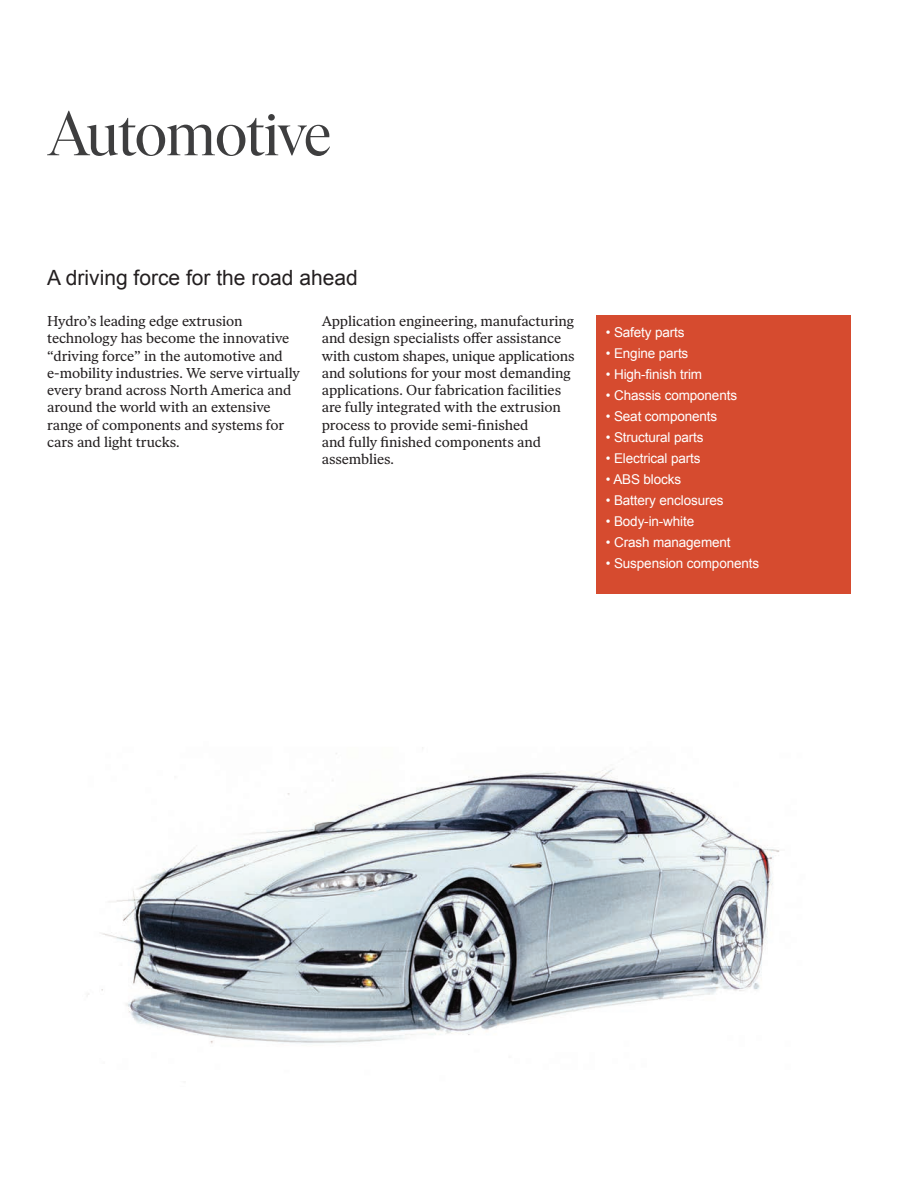
<style>
.page{position:relative;width:918px;height:1188px;background:#fff}
.page>*{position:absolute;margin:0;border:0;box-sizing:border-box;transform-origin:0 0}
.t1{font:63px "Ivar Display Hydro";letter-spacing:-.015em;color:#3e3e3f}
.t2{font:21px "Arial";color:#231f20}
.t3{font:14.25px/17.2px "Ivar Text Hydro";letter-spacing:-.005em;color:#231f20}
.t4{font:13.5px "Arial";letter-spacing:-.01em;color:#fff}
</style>
<div class="page">
<img style="left:87px;top:747px;width:693px;height:297px">
<div style="left:596px;top:315px;width:254px;height:279px;background:#d64b2f"></div>
<p class="t1" style="left:47px;top:100px;width:285px">Automotive</p>
<p class="t2" style="left:47px;top:264px;width:312px">A driving force for the road ahead</p>
<p class="t3" style="left:47px;top:312px;width:254px">Hydro’s leading edge extrusion technology has become the innovative “driving force” in the automotive and e-mobility industries. We serve virtually every brand across North America and around the world with an extensive range of components and systems for cars and light trucks.</p>
<p class="t3" style="left:322px;top:313px;width:254px">Application engineering, manufacturing and design specialists offer assistance with custom shapes, unique applications and solutions for your most demanding applications. Our fabrication facilities are fully integrated with the extrusion process to provide semi-finished<br>and fully finished components and assemblies.</p>
<p class="t4" style="left:606px;top:323px;width:80px">• Safety parts</p>
<p class="t4" style="left:606px;top:344px;width:84px">• Engine parts</p>
<p class="t4" style="left:606px;top:365px;width:98px">• High-finish trim</p>
<p class="t4" style="left:606px;top:386px;width:133px">• Chassis components</p>
<p class="t4" style="left:606px;top:407px;width:113px">• Seat components</p>
<p class="t4" style="left:606px;top:428px;width:99px">• Structural parts</p>
<p class="t4" style="left:606px;top:449px;width:96px">• Electrical parts</p>
<p class="t4" style="left:606px;top:470px;width:77px">• ABS blocks</p>
<p class="t4" style="left:606px;top:491px;width:119px">• Battery enclosures</p>
<p class="t4" style="left:606px;top:512px;width:90px">• Body-in-white</p>
<p class="t4" style="left:606px;top:533px;width:126px">• Crash management</p>
<p class="t4" style="left:606px;top:554px;width:155px">• Suspension components</p>
</div>
